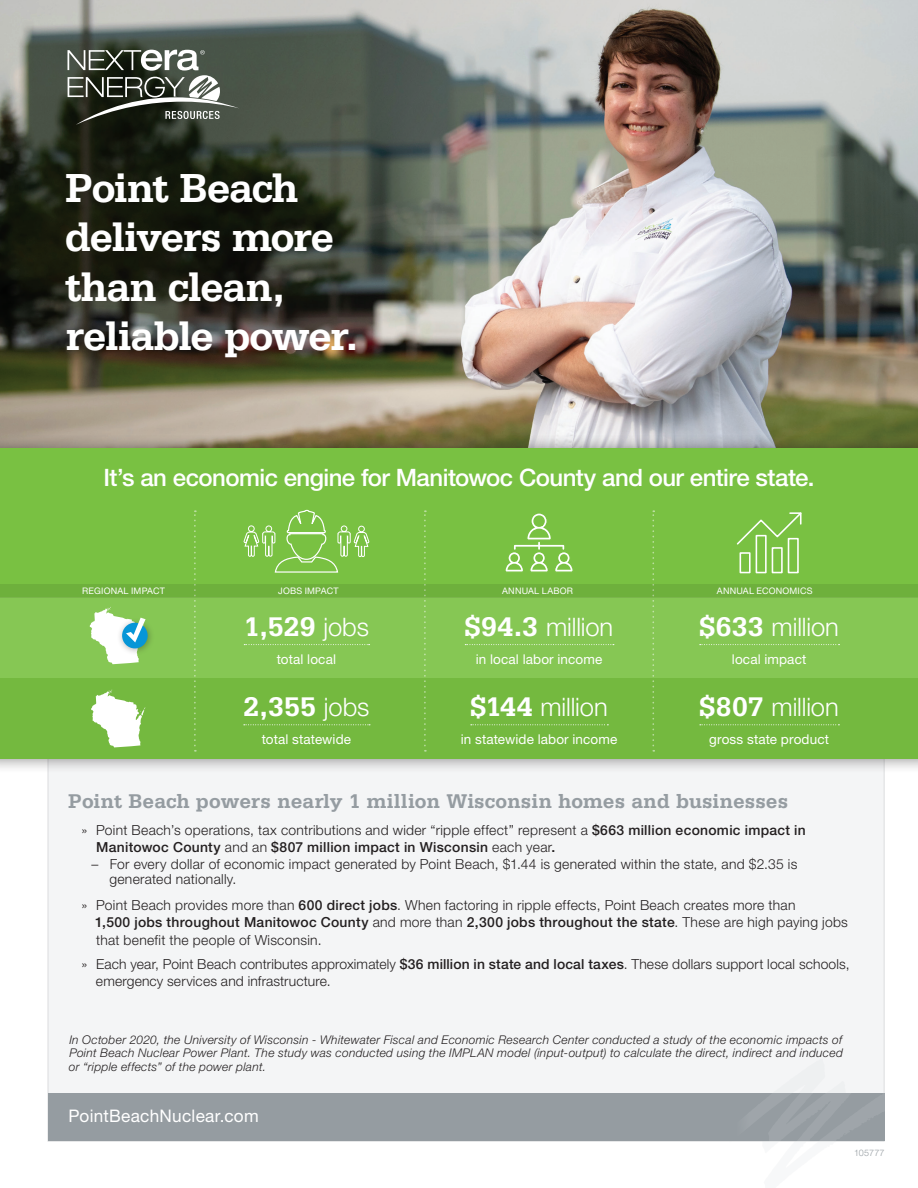
<style>
.page{position:relative;width:918px;height:1188px;background:#fff}
.page>*{position:absolute;margin:0;border:0;box-sizing:border-box;transform-origin:0 0}
.t1{font:700 42.75px/49.3px "Serifa Std";letter-spacing:-.035em;color:#fff}
.t2{font:700 28.5px "Serifa Std";letter-spacing:.005em;color:#fff}
.t3{font:300 25.5px "Helvetica Neue LT Std";letter-spacing:-.005em;color:#fff}
.t4{font:500 24px "Helvetica Neue LT Std";letter-spacing:-.02em;color:#fff}
.t5{font:700 21px "Serifa Std";color:#959ca1}
.t6{font:17.4px "Helvetica Neue LT Std";letter-spacing:.015em;color:#fff}
.t7{font:300 13.8px/17.2px "Helvetica Neue LT Std";letter-spacing:.015em;color:#231f20}
.t8{font:13.5px "Helvetica Neue LT Std";letter-spacing:.01em;color:#fff}
.t9{font:italic 300 12px/13.5px "Helvetica Neue LT Std";letter-spacing:.025em;color:#231f20;text-align:justify}
.t10{font:9px "Helvetica Neue LT Std";letter-spacing:.025em;color:#fff}
.t11{font:300 9px "Helvetica Neue LT Std";letter-spacing:.015em;color:#959ca1}
.s1{font-family:"Helvetica Neue LT Std";font-weight:300;font-size:25.5px}
.s2{font-family:"Serifa Std";font-weight:700;font-size:28.5px}
.s3{font-weight:500}
</style>
<div class="page">
<div style="left:48px;top:91px;width:836px;height:1050px;background:#f4f5f6;border:1px solid #dcdddf"></div>
<img style="left:0;top:0;width:918px;height:434px">
<svg style="left:68px;top:50px;width:171px;height:75px;background:#5b6157"></svg>
<div style="left:0;top:434px;width:918px;height:339px;background:#231f20;opacity:.5"></div>
<div style="left:0;top:448px;width:918px;height:311px;background:#79c142"></div>
<div style="left:0;top:678px;width:918px;height:81px;background:#74b93f"></div>
<div style="left:0;top:598px;width:918px;height:80px;background:#86c754"></div>
<svg style="left:424px;top:510px;width:2px;height:242px"></svg>
<svg style="left:194px;top:510px;width:2px;height:242px"></svg>
<svg style="left:652px;top:510px;width:2px;height:242px"></svg>
<div style="left:48px;top:1094px;width:837px;height:47px;background:#959ca1"></div>
<svg style="left:718px;top:1059px;width:167px;height:83px"></svg>
<div style="left:116px;top:617px;width:39px;height:39px;background:#231f20;opacity:.35"></div>
<svg style="left:122px;top:623px;width:26px;height:25px"></svg>
<svg style="left:91px;top:690px;width:55px;height:57px"></svg>
<svg style="left:90px;top:607px;width:56px;height:57px"></svg>
<div style="left:0;top:584px;width:918px;height:14px;background:#6eb03c"></div>
<svg style="left:736px;top:512px;width:66px;height:34px"></svg>
<div style="left:756px;top:535px;width:11px;height:38px;border:2px solid #fff"></div>
<div style="left:772px;top:547px;width:11px;height:26px;border:2px solid #fff"></div>
<div style="left:740px;top:552px;width:11px;height:21px;border:2px solid #fff"></div>
<div style="left:788px;top:538px;width:11px;height:35px;border:2px solid #fff"></div>
<svg style="left:700px;top:724px;width:139px;height:1px"></svg>
<svg style="left:700px;top:644px;width:140px;height:1px"></svg>
<svg style="left:244px;top:509px;width:126px;height:64px"></svg>
<svg style="left:244px;top:724px;width:126px;height:1px"></svg>
<svg style="left:244px;top:644px;width:126px;height:1px"></svg>
<svg style="left:471px;top:724px;width:137px;height:1px"></svg>
<svg style="left:465px;top:644px;width:149px;height:1px"></svg>
<svg style="left:505px;top:513px;width:68px;height:59px"></svg>
<h1 class="t1" style="left:65px;top:163px;width:294px">Point Beach delivers more than clean, reliable power.</h1>
<h3 class="t4" style="left:104px;top:463px;width:712px">It’s an economic engine for Manitowoc County and our entire state.</h3>
<p class="t10" style="left:82px;top:585px;width:84px">REGIONAL IMPACT</p>
<p class="t10" style="left:502px;top:585px;width:72px">ANNUAL LABOR</p>
<p class="t10" style="left:278px;top:585px;width:62px">JOBS IMPACT</p>
<h2 class="t2" style="left:244px;top:610px;width:127px">1,529 <span class="s1">jobs</span></h2>
<p class="t8" style="left:277px;top:651px;width:61px">total local</p>
<h2 class="t2" style="left:243px;top:690px;width:127px">2,355 <span class="s1">jobs</span></h2>
<p class="t8" style="left:262px;top:732px;width:91px">total statewide</p>
<h3 class="t3" style="left:465px;top:611px;width:150px"><span class="s2">$94.3</span> million</h3>
<p class="t8" style="left:476px;top:651px;width:128px">in local labor income</p>
<h3 class="t3" style="left:470px;top:691px;width:139px"><span class="s2">$144</span> million</h3>
<p class="t8" style="left:461px;top:732px;width:158px">in statewide labor income</p>
<p class="t10" style="left:717px;top:585px;width:97px">ANNUAL ECONOMICS</p>
<h3 class="t3" style="left:699px;top:611px;width:141px"><span class="s2">$633</span> million</h3>
<p class="t8" style="left:732px;top:651px;width:76px">local impact</p>
<h3 class="t3" style="left:700px;top:691px;width:141px"><span class="s2">$807</span> million</h3>
<p class="t8" style="left:709px;top:732px;width:121px">gross state product</p>
<h3 class="t5" style="left:68px;top:789px;width:721px">Point Beach powers nearly 1 million Wisconsin homes and businesses</h3>
<p class="t7" style="left:96px;top:821px;width:711px;text-indent:-15px">» Point Beach’s operations, tax contributions and wider “ripple effect” represent a <span class="s3">$663 million economic impact in<br>Manitowoc County</span> and an <span class="s3">$807 million impact in Wisconsin</span> each year<span class="s3">.</span></p>
<p class="t7" style="left:109px;top:856px;width:689px;line-height:15px;text-indent:-18px">– For every dollar of economic impact generated by Point Beach, $1.44 is generated within the state, and $2.35 is generated nationally.</p>
<p class="t7" style="left:95px;top:896px;width:754px;text-indent:-14px">» Point Beach provides more than <span class="s3">600 direct jobs</span>. When factoring in ripple effects, Point Beach creates more than<br><span class="s3">1,500 jobs throughout Manitowoc County</span> and more than <span class="s3">2,300 jobs throughout the state</span>. These are high paying jobs that benefit the people of Wisconsin.</p>
<p class="t7" style="left:96px;top:955px;width:755px;text-indent:-14px">» Each year, Point Beach contributes approximately <span class="s3">$36 million in state and local taxes</span>. These dollars support local schools, emergency services and infrastructure.</p>
<p class="t9" style="left:69px;top:1033px;width:776px">In October 2020, the University of Wisconsin - Whitewater Fiscal and Economic Research Center conducted a study of the economic impacts of Point Beach Nuclear Power Plant. The study was conducted using the IMPLAN model (input-output) to calculate the direct, indirect and induced or “ripple effects” of the power plant.</p>
<p class="t6" style="left:68px;top:1105px;width:192px">PointBeachNuclear.com</p>
<p class="t11" style="left:854px;top:1147px;width:32px">105777</p>
</div>
